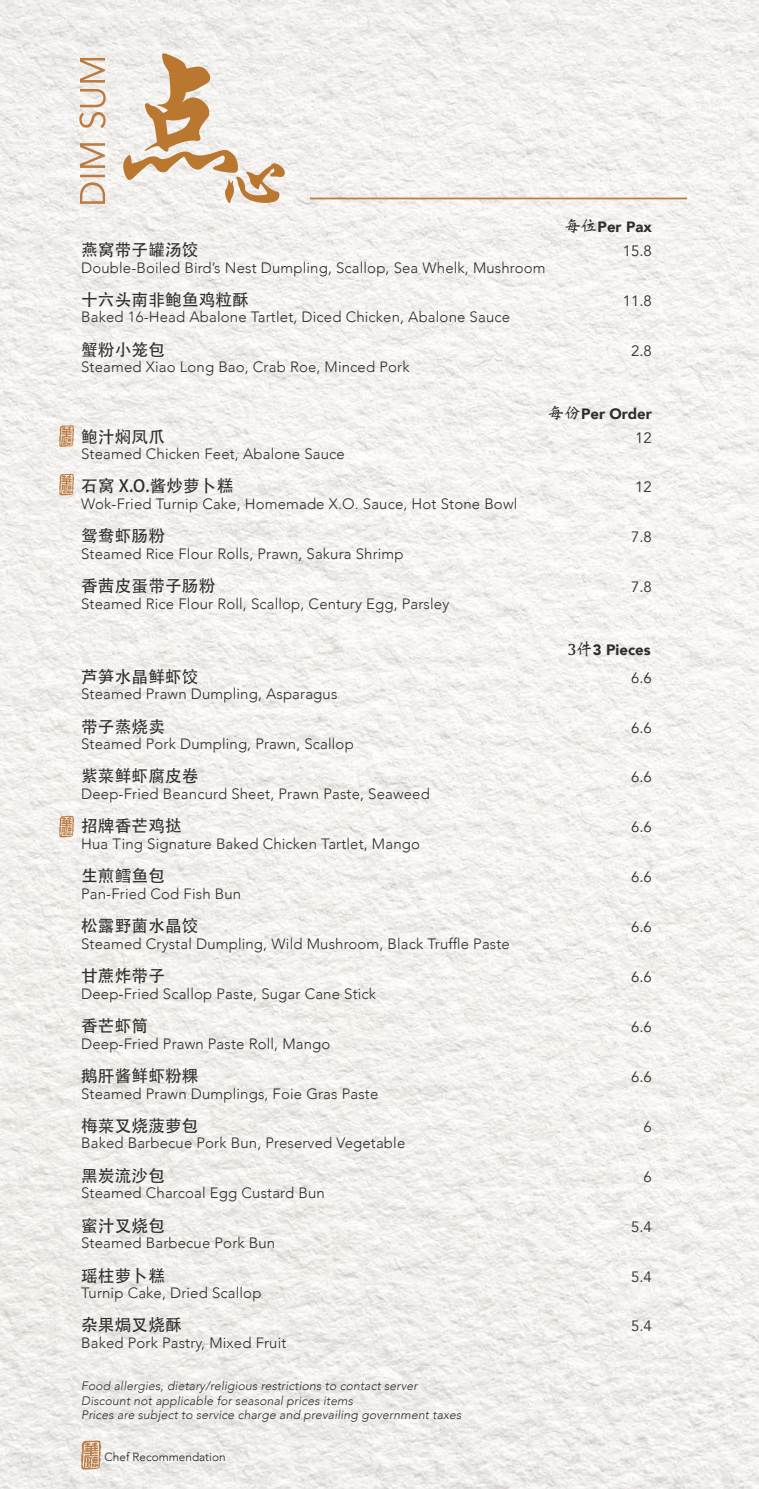
<style>
.page{position:relative;width:759px;height:1489px;background:#fff}
.page>*{position:absolute;margin:0;border:0;box-sizing:border-box;transform-origin:0 0}
.t1{font:157.5px "ST Xingkai SC Bold";color:#b97730}
.t2{font:78.75px "ST Xingkai SC Bold";color:#b97730}
.t3{font:16.62px "Adobe Heiti Std";letter-spacing:.01em;color:#312d2d}
.t4{font:300 15.05px "Avenir";letter-spacing:.01em;color:#312d2d}
.t5{font:15.05px "Avenir";color:#312d2d}
.t6{font:900 15.05px "Avenir";color:#312d2d}
.t7{font:italic 300 12.25px "Avenir";letter-spacing:.01em;color:#312d2d}
.t8{font:300 11.72px "Avenir";color:#231f20}
.s1{font-family:"Weibei SC Bold";font-weight:400;font-size:16.62px}
</style>
<div class="page">
<img style="left:0;top:0;width:759px;height:1488px">
<svg style="left:79px;top:58px;width:27px;height:146px"></svg>
<svg style="left:81px;top:1439px;width:21px;height:30px"></svg>
<hr style="left:310px;top:198px;width:377px;height:1px;background:#bb7b41">
<svg style="left:59px;top:473px;width:16px;height:22px"></svg>
<svg style="left:59px;top:425px;width:16px;height:22px"></svg>
<svg style="left:59px;top:815px;width:16px;height:22px"></svg>
<p class="t1" style="left:99px;top:36px;width:159px">点</p>
<p class="t2" style="left:214px;top:144px;width:80px">心</p>
<p class="t6" style="left:564px;top:214px;width:89px"><span class="s1">每位</span>Per Pax</p>
<p class="t3" style="left:81px;top:240px;width:119px">燕窝带子罐汤饺</p>
<p class="t5" style="left:623px;top:242px;width:31px">15.8</p>
<p class="t4" style="left:81px;top:258px;width:466px">Double-Boiled Bird’s Nest Dumpling, Scallop, Sea Whelk, Mushroom</p>
<p class="t3" style="left:81px;top:290px;width:169px">十六头南非鲍鱼鸡粒酥</p>
<p class="t5" style="left:623px;top:292px;width:31px">11.8</p>
<p class="t4" style="left:81px;top:308px;width:430px">Baked 16-Head Abalone Tartlet, Diced Chicken, Abalone Sauce</p>
<p class="t3" style="left:81px;top:339px;width:85px">蟹粉小笼包</p>
<p class="t5" style="left:631px;top:341px;width:22px">2.8</p>
<p class="t4" style="left:81px;top:358px;width:330px">Steamed Xiao Long Bao, Crab Roe, Minced Pork</p>
<p class="t6" style="left:548px;top:400px;width:106px"><span class="s1">每份</span>Per Order</p>
<p class="t3" style="left:81px;top:426px;width:85px">鲍汁焖凤爪</p>
<p class="t5" style="left:635px;top:428px;width:18px">12</p>
<p class="t4" style="left:81px;top:445px;width:265px">Steamed Chicken Feet, Abalone Sauce</p>
<p class="t3" style="left:81px;top:476px;width:154px">石窝 X.O.酱炒萝卜糕</p>
<p class="t5" style="left:635px;top:478px;width:18px">12</p>
<p class="t4" style="left:81px;top:495px;width:438px">Wok-Fried Turnip Cake, Homemade X.O. Sauce, Hot Stone Bowl</p>
<p class="t3" style="left:81px;top:526px;width:85px">鸳鸯虾肠粉</p>
<p class="t5" style="left:631px;top:528px;width:22px">7.8</p>
<p class="t4" style="left:81px;top:545px;width:324px">Steamed Rice Flour Rolls, Prawn, Sakura Shrimp</p>
<p class="t3" style="left:81px;top:576px;width:136px">香茜皮蛋带子肠粉</p>
<p class="t5" style="left:631px;top:578px;width:22px">7.8</p>
<p class="t4" style="left:81px;top:594px;width:370px">Steamed Rice Flour Roll, Scallop, Century Egg, Parsley</p>
<p class="t6" style="left:567px;top:637px;width:85px"><span class="s1">3件</span>3 Pieces</p>
<p class="t3" style="left:81px;top:666px;width:119px">芦笋水晶鲜虾饺</p>
<p class="t5" style="left:631px;top:668px;width:22px">6.6</p>
<p class="t4" style="left:81px;top:685px;width:258px">Steamed Prawn Dumpling, Asparagus</p>
<p class="t3" style="left:81px;top:716px;width:85px">带子蒸烧卖</p>
<p class="t5" style="left:631px;top:718px;width:22px">6.6</p>
<p class="t4" style="left:81px;top:735px;width:274px">Steamed Pork Dumpling, Prawn, Scallop</p>
<p class="t3" style="left:81px;top:766px;width:119px">紫菜鲜虾腐皮卷</p>
<p class="t5" style="left:631px;top:768px;width:22px">6.6</p>
<p class="t4" style="left:81px;top:785px;width:350px">Deep-Fried Beancurd Sheet, Prawn Paste, Seaweed</p>
<p class="t3" style="left:81px;top:816px;width:102px">招牌香芒鸡挞</p>
<p class="t5" style="left:631px;top:818px;width:22px">6.6</p>
<p class="t4" style="left:81px;top:834px;width:340px">Hua Ting Signature Baked Chicken Tartlet, Mango</p>
<p class="t3" style="left:81px;top:866px;width:85px">生煎鳕鱼包</p>
<p class="t5" style="left:631px;top:868px;width:22px">6.6</p>
<p class="t4" style="left:81px;top:884px;width:162px">Pan-Fried Cod Fish Bun</p>
<p class="t3" style="left:81px;top:916px;width:119px">松露野菌水晶饺</p>
<p class="t5" style="left:631px;top:918px;width:22px">6.6</p>
<p class="t4" style="left:81px;top:934px;width:430px">Steamed Crystal Dumpling, Wild Mushroom, Black Truffle Paste</p>
<p class="t3" style="left:81px;top:965px;width:85px">甘蔗炸带子</p>
<p class="t5" style="left:631px;top:967px;width:22px">6.6</p>
<p class="t4" style="left:81px;top:984px;width:296px">Deep-Fried Scallop Paste, Sugar Cane Stick</p>
<p class="t3" style="left:81px;top:1015px;width:68px">香芒虾筒</p>
<p class="t5" style="left:631px;top:1017px;width:22px">6.6</p>
<p class="t4" style="left:81px;top:1034px;width:251px">Deep-Fried Prawn Paste Roll, Mango</p>
<p class="t3" style="left:81px;top:1065px;width:119px">鹅肝酱鲜虾粉粿</p>
<p class="t5" style="left:631px;top:1067px;width:22px">6.6</p>
<p class="t4" style="left:81px;top:1084px;width:299px">Steamed Prawn Dumplings, Foie Gras Paste</p>
<p class="t3" style="left:81px;top:1115px;width:119px">梅菜叉烧菠萝包</p>
<p class="t5" style="left:644px;top:1117px;width:10px">6</p>
<p class="t4" style="left:81px;top:1134px;width:326px">Baked Barbecue Pork Bun, Preserved Vegetable</p>
<p class="t3" style="left:81px;top:1165px;width:85px">黑炭流沙包</p>
<p class="t5" style="left:644px;top:1167px;width:10px">6</p>
<p class="t4" style="left:81px;top:1184px;width:245px">Steamed Charcoal Egg Custard Bun</p>
<p class="t3" style="left:81px;top:1215px;width:85px">蜜汁叉烧包</p>
<p class="t5" style="left:631px;top:1217px;width:22px">5.4</p>
<p class="t4" style="left:81px;top:1233px;width:196px">Steamed Barbecue Pork Bun</p>
<p class="t3" style="left:81px;top:1265px;width:85px">瑶柱萝卜糕</p>
<p class="t5" style="left:631px;top:1267px;width:22px">5.4</p>
<p class="t4" style="left:81px;top:1283px;width:182px">Turnip Cake, Dried Scallop</p>
<p class="t3" style="left:81px;top:1315px;width:102px">杂果焗叉烧酥</p>
<p class="t5" style="left:631px;top:1317px;width:22px">5.4</p>
<p class="t4" style="left:81px;top:1333px;width:207px">Baked Pork Pastry, Mixed Fruit</p>
<p class="t7" style="left:81px;top:1378px;width:338px">Food allergies, dietary/religious restrictions to contact server</p>
<p class="t7" style="left:81px;top:1392px;width:273px">Discount not applicable for seasonal prices items</p>
<p class="t7" style="left:81px;top:1407px;width:382px">Prices are subject to service charge and prevailing government taxes</p>
<p class="t8" style="left:105px;top:1449px;width:123px">Chef Recommendation</p>
</div>
